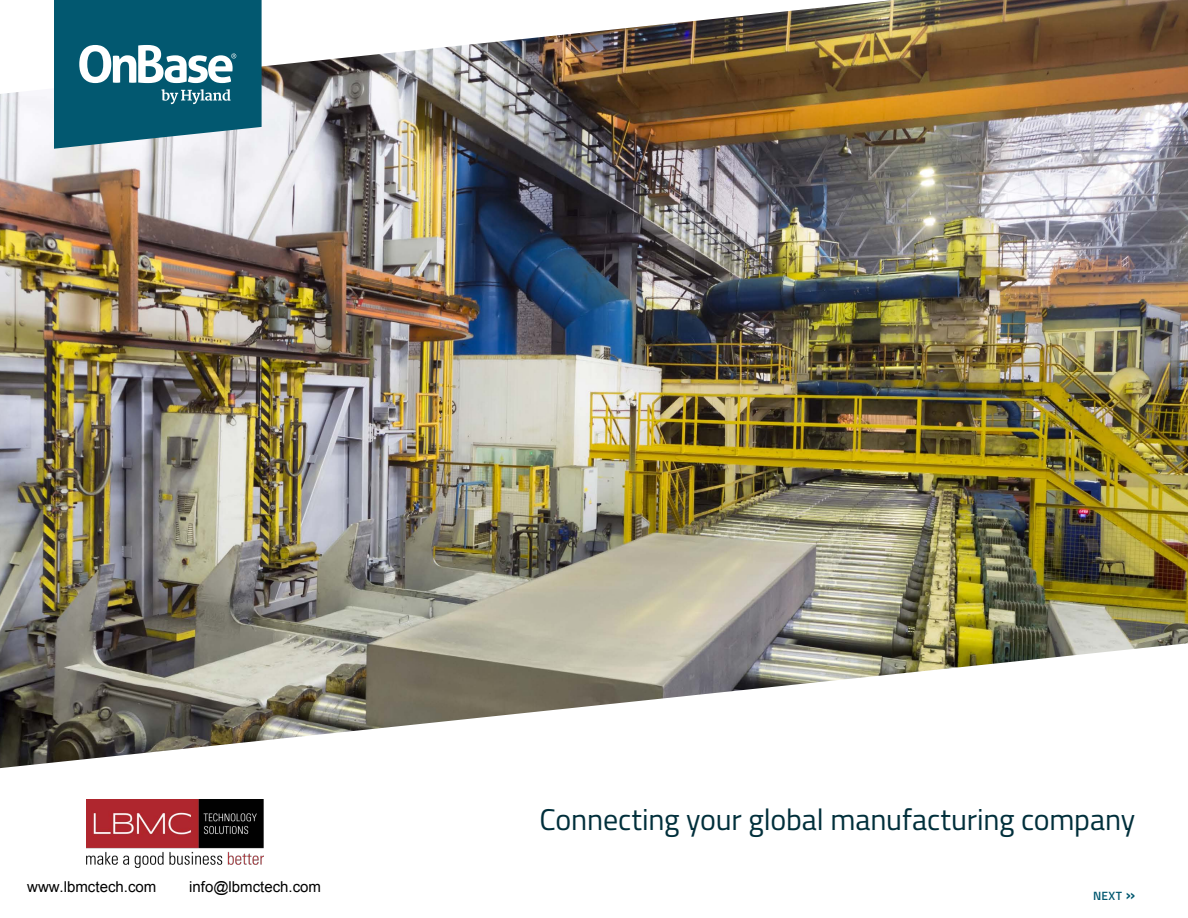
<style>
.page{position:relative;width:1188px;height:918px;background:#fff}
.page>*{position:absolute;margin:0;border:0;box-sizing:border-box;transform-origin:0 0}
.t1{font:30px "Titillium";letter-spacing:-.005em;color:#002f3b}
.t2{font:15px "Arial";color:#000}
.t3{font:600 12px "Titillium";color:#025870}
.s1{font-size:16.5px}
</style>
<div class="page">
<img style="left:0;top:0;width:1188px;height:768px">
<svg style="left:54px;top:0;width:208px;height:149px;background:#2e7488"></svg>
<img style="left:87px;top:800px;width:176px;height:68px">
<p class="t2" style="left:27px;top:876px;width:131px">www.lbmctech.com</p>
<p class="t2" style="left:189px;top:876px;width:133px">info@lbmctech.com</p>
<p class="t1" style="left:540px;top:798px;width:597px">Connecting your global manufacturing company</p>
<p class="t3" style="left:1093px;top:887px;width:44px">NEXT <span class="s1">»</span></p>
</div>
